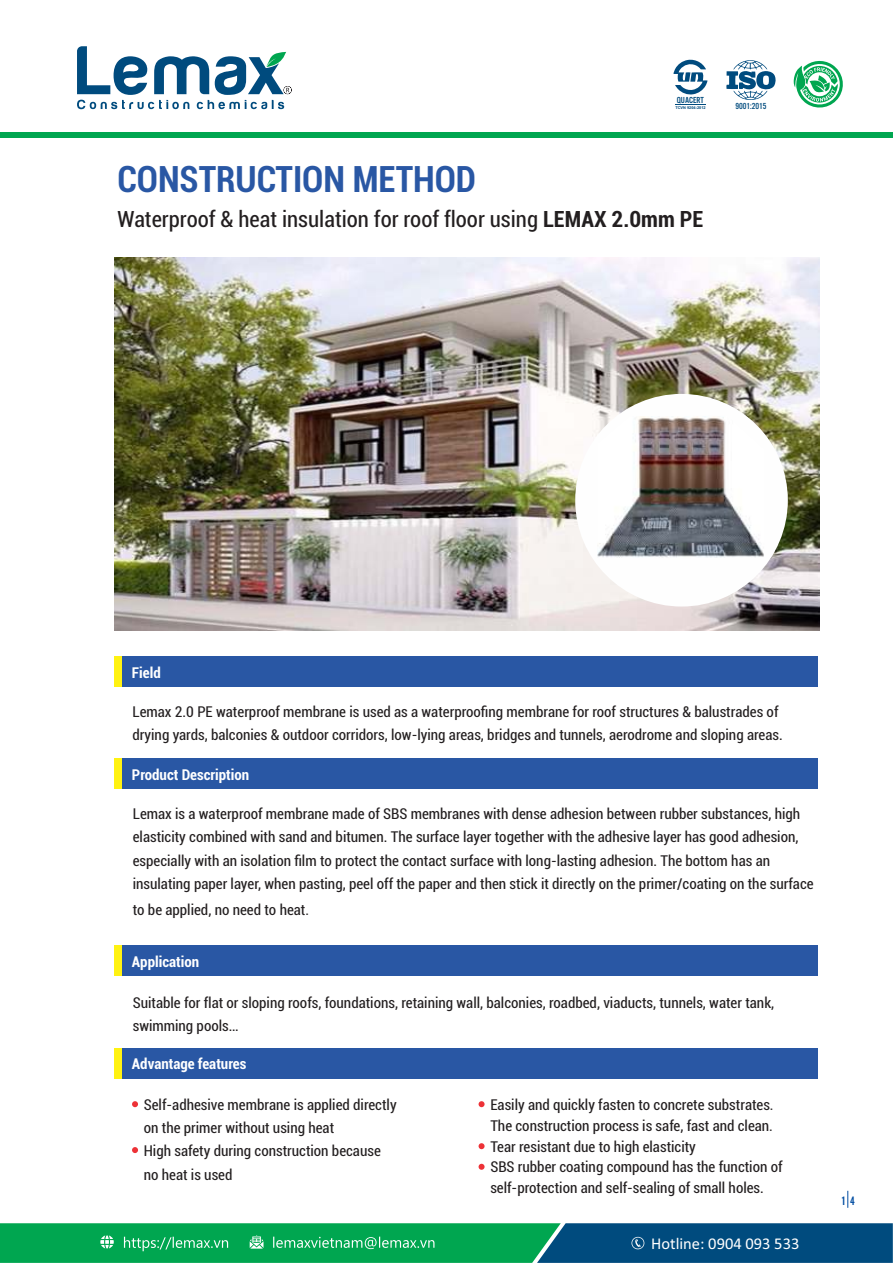
<style>
.page{position:relative;width:893px;height:1263px;background:#fff}
.page>*{position:absolute;margin:0;border:0;box-sizing:border-box;transform-origin:0 0}
.t1{font:700 condensed 36.45px "Roboto";color:#2957a4}
.t2{font:condensed 22.5px "Roboto";color:#231f20}
.t3{font:16.5px "Calibri";color:#fff}
.t4{font:condensed 15px/23.2px "Roboto";color:#231f20}
.t5{font:700 condensed 15px "Roboto";color:#fff}
.t6{font:12px "UTM Cafeta";color:#034ea2}
.t7{font:9.15px "UTM Alter Gothic";color:#004b7e}
.t8{font:700 3.9px "Arial";color:#004b7e}
.s1{font-weight:700}
.s2{color:#373435}
</style>
<div class="page">
<img style="left:114px;top:257px;width:705px;height:374px">
<div style="left:575px;top:394px;width:213px;height:212px;background:#fefefe;border-radius:50%"></div>
<img style="left:597px;top:416px;width:167px;height:142px">
<svg style="left:77px;top:46px;width:215px;height:63px"></svg>
<svg style="left:793px;top:60px;width:50px;height:48px"></svg>
<svg style="left:673px;top:59px;width:34px;height:36px"></svg>
<svg style="left:726px;top:60px;width:50px;height:40px"></svg>
<hr style="left:675px;top:104px;width:31px;height:1px;background:#004b7e">
<div style="left:0;top:132px;width:893px;height:5px;background:#00a650"></div>
<svg style="left:0;top:1223px;width:893px;height:40px;background:#0a8768"></svg>
<svg style="left:847px;top:1191px;width:1px;height:17px"></svg>
<div style="left:114px;top:656px;width:703px;height:31px;background:#2957a4"></div>
<div style="left:114px;top:656px;width:7px;height:31px;background:#fff212"></div>
<div style="left:114px;top:758px;width:703px;height:31px;background:#2957a4"></div>
<div style="left:114px;top:758px;width:7px;height:31px;background:#fff212"></div>
<div style="left:114px;top:945px;width:703px;height:31px;background:#2957a4"></div>
<div style="left:114px;top:945px;width:7px;height:31px;background:#fff212"></div>
<div style="left:114px;top:1048px;width:703px;height:30px;background:#2957a4"></div>
<div style="left:114px;top:1048px;width:7px;height:30px;background:#fff212"></div>
<svg style="left:132px;top:1101px;width:6px;height:6px"></svg>
<svg style="left:132px;top:1147px;width:6px;height:6px"></svg>
<svg style="left:479px;top:1101px;width:6px;height:6px"></svg>
<svg style="left:479px;top:1143px;width:6px;height:6px"></svg>
<svg style="left:479px;top:1164px;width:6px;height:6px"></svg>
<p class="t7" style="left:677px;top:97px;width:29px">QUACERT</p>
<p class="t8" style="left:675px;top:106px;width:32px">TCVN 9204:2012</p>
<p class="t7" style="left:735px;top:103px;width:33px">9001:2015</p>
<h1 class="t1" style="left:117px;top:165px;width:360px">CONSTRUCTION METHOD</h1>
<h2 class="t2" style="left:118px;top:211px;width:587px">Waterproof &amp; heat insulation for roof floor using <span class="s1">LEMAX 2.0mm PE</span></h2>
<p class="t5" style="left:132px;top:667px;width:30px">Field</p>
<p class="t4" style="left:133px;top:701px;width:652px">Lemax 2.0 PE waterproof membrane is used as a waterproofing membrane for roof structures &amp; balustrades of drying yards, balconies &amp; outdoor corridors, low-lying areas, bridges and tunnels, aerodrome and sloping areas.</p>
<p class="t5" style="left:132px;top:768px;width:119px">Product Description</p>
<p class="t4" style="left:133px;top:804px;width:682px">Lemax is a waterproof membrane made of SBS membranes with dense adhesion between rubber substances, high elasticity combined with sand and bitumen. The surface layer together with the adhesive layer has good adhesion, especially with an isolation film to protect the contact surface with long-lasting adhesion. The bottom has an insulating paper layer, when pasting, peel off the paper and then stick it directly on the primer/coating on the surface</p>
<p class="t4" style="left:133px;top:899px;width:178px">to be applied, no need to heat<span class="s2">.</span></p>
<p class="t5" style="left:132px;top:956px;width:69px">Application</p>
<p class="t4" style="left:133px;top:992px;width:643px">Suitable for flat or sloping roofs, foundations, retaining wall, balconies, roadbed, viaducts, tunnels, water tank, swimming pools…</p>
<p class="t5" style="left:132px;top:1058px;width:116px">Advantage features</p>
<p class="t4" style="left:144px;top:1094px;width:254px">Self-adhesive membrane is applied directly on the primer without using heat<br>High safety during construction because no heat is used</p>
<p class="t4" style="left:490px;top:1095px;width:294px;line-height:20.9px">Easily and quickly fasten to concrete substrates<span class="s2">.<br></span>The construction process is safe, fast and clean<span class="s2">.<br></span>Tear resistant due to high elasticity<br>SBS rubber coating compound has the function of self-protection and self-sealing of small holes.</p>
<p class="t3" style="left:651px;top:1236px;width:150px">Hotline: 0904 093 533</p>
<p class="t6" style="left:842px;top:1196px;width:14px">1 4</p>
</div>
